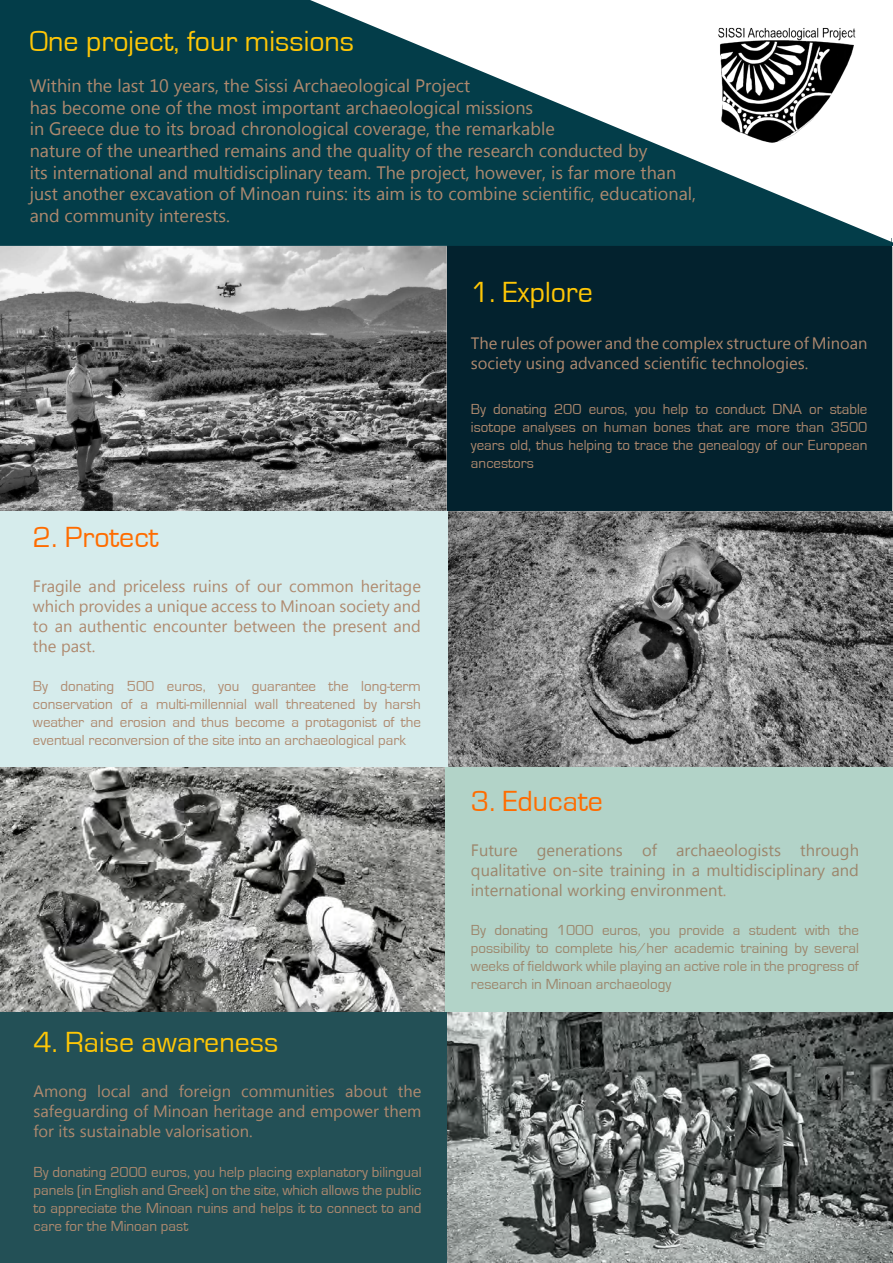
<style>
.page{position:relative;width:893px;height:1263px;background:#fff}
.page>*{position:absolute;margin:0;border:0;box-sizing:border-box;transform-origin:0 0}
.t1{font:30px "Eurostile";color:#ffc706}
.t2{font:30px "Eurostile";color:#ff6c00}
.t3{font:18px/21.6px "Myanmar Text";color:#af8a6f}
.t4{font:16.5px/19.8px "Myanmar Text";color:#af8a6f;text-align:justify}
.t5{font:16.5px/19.8px "Myanmar Text";color:#9c866c;text-align:justify}
.t6{font:15px/18px "Eurostile";color:#af8a6f;text-align:justify}
.t7{font:15px/18px "Eurostile";color:#9c866c;text-align:justify}
.s1{color:#af8a6f}
</style>
<div class="page">
<img style="left:0;top:247px;width:446px;height:264px">
<img style="left:447px;top:511px;width:446px;height:255px">
<img style="left:0;top:766px;width:446px;height:246px">
<img style="left:446px;top:1012px;width:447px;height:251px">
<div style="left:447px;top:238px;width:445px;height:273px;background:#03222e"></div>
<div style="left:0;top:511px;width:447px;height:255px;background:#d6ecec"></div>
<div style="left:0;top:1012px;width:446px;height:251px;background:#235056"></div>
<div style="left:446px;top:767px;width:447px;height:245px;background:#b2d3c8"></div>
<svg style="left:0;top:0;width:893px;height:246px;fill:#033d49"></svg>
<img style="left:710px;top:26px;width:149px;height:120px">
<p class="t1" style="left:30px;top:25px;width:326px">One project, four missions</p>
<p class="t3" style="left:30px;top:75px;width:442px">Within the last 10 years, the Sissi Archaeological Project</p>
<p class="t3" style="left:30px;top:97px;width:505px">has become one of the most important archaeological missions</p>
<p class="t3" style="left:30px;top:118px;width:526px">in Greece due to its broad chronological coverage, the remarkable</p>
<p class="t3" style="left:30px;top:140px;width:619px">nature of the unearthed remains and the quality of the research conducted by</p>
<p class="t3" style="left:30px;top:162px;width:648px">its international and multidisciplinary team. The project, however, is far more than</p>
<p class="t3" style="left:30px;top:183px;width:668px">just another excavation of Minoan ruins: its aim is to combine scientific, educational, and community interests.</p>
<p class="t2" style="left:33px;top:521px;width:127px">2. Protect</p>
<p class="t4" style="left:33px;top:577px;width:390px">Fragile and priceless ruins of our common heritage which provides a unique access to Minoan society and to an authentic encounter between the present and the past.</p>
<p class="t6" style="left:33px;top:678px;width:390px">By donating 500 euros, you guarantee the long-term conservation of a multi-millennial wall threatened by harsh weather and erosion and thus become a protagonist of the eventual reconversion of the site into an archaeological park</p>
<p class="t1" style="left:33px;top:1026px;width:246px">4. Raise awareness</p>
<p class="t4" style="left:33px;top:1082px;width:389px">Among local and foreign communities about the safeguarding of Minoan heritage and empower them for its sustainable valorisation.</p>
<p class="t6" style="left:33px;top:1163px;width:390px">By donating 2000 euros, you help placing explanatory bilingual panels (in English and Greek) on the site, which allows the public to appreciate the Minoan ruins and helps it to connect to and care for the Minoan past</p>
<p class="t1" style="left:471px;top:276px;width:123px">1. Explore</p>
<p class="t4" style="left:471px;top:333px;width:398px">The rules of power and the complex structure of Minoan society using advanced scientific technologies.</p>
<p class="t6" style="left:471px;top:400px;width:398px">By donating 200 euros, you help to conduct DNA or stable isotope analyses on human bones that are more than 3500 years old, thus helping to trace the genealogy of our European ancestors</p>
<p class="t2" style="left:471px;top:785px;width:133px">3. Educate</p>
<p class="t5" style="left:471px;top:841px;width:390px">Future generations of archaeologists through qualitative on-site training in a multidisciplinary and international working environment<span class="s1">.</span></p>
<p class="t7" style="left:471px;top:922px;width:389px">By donating 1000 euros, you provide a student with the possibility to complete his/her academic training by several weeks of fieldwork while playing an active role in the progress of research in Minoan archaeology</p>
</div>
